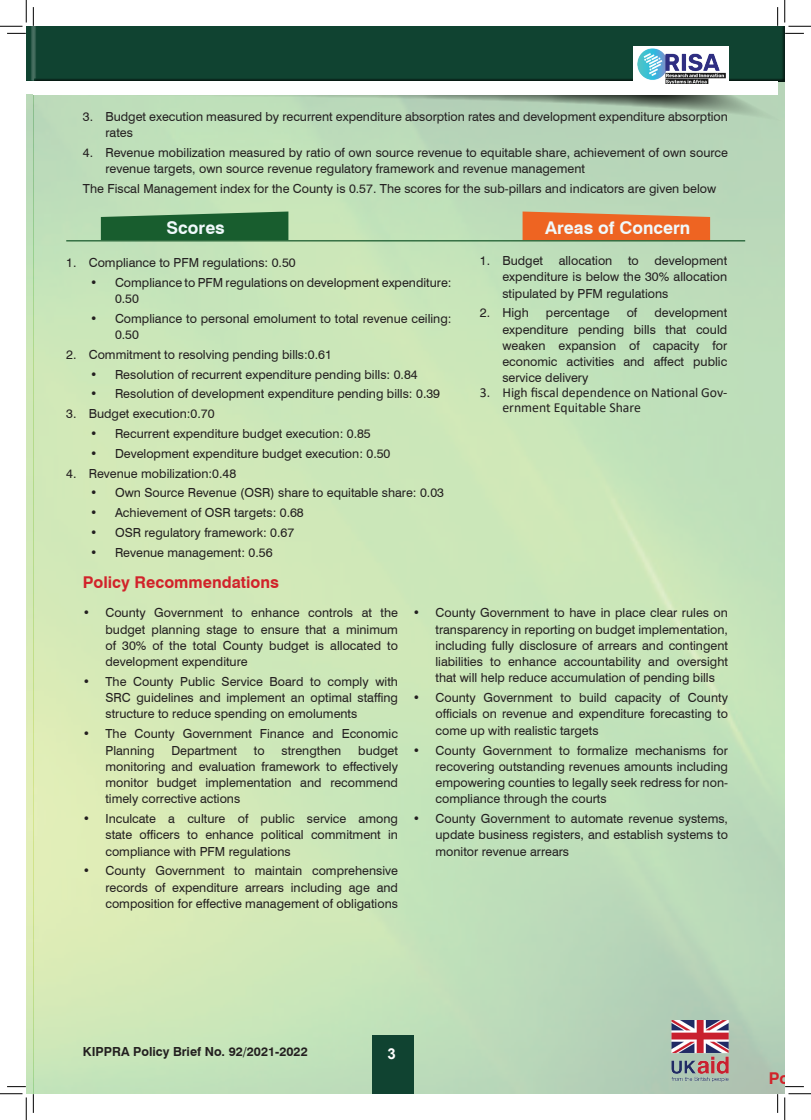
<style>
.page{position:relative;width:811px;height:1120px;background:#fff}
.page>*{position:absolute;margin:0;border:0;box-sizing:border-box;transform-origin:0 0}
.t1{font:700 17.5px "Swiss 721 BT";color:#f0f9fb}
.t2{font:700 16.25px "Swiss 721 BT";color:#d1232a}
.t3{font:700 15px "Arial";color:#fff}
.t4{font:13.75px/14.9px "Calibri";color:#231f20}
.t5{font:12.5px/16.2px "Swiss 721 BT";color:#231f20;text-align:justify}
.t6{font:700 12.5px "Swiss 721 BT";color:#231f20}
</style>
<div class="page">
<svg style="left:33px;top:84px;width:752px;height:44px;background:#b0ceb0"></svg>
<div style="left:33px;top:26px;width:752px;height:58px;background:#104331"></div>
<div style="left:33px;top:82px;width:744px;height:10px;background:#fff"></div>
<svg style="left:26px;top:94px;width:7px;height:35px"></svg>
<div style="left:26px;top:26px;width:8px;height:59px;background:#231f20;opacity:.75"></div>
<div style="left:26px;top:82px;width:7px;height:10px;background:#fff"></div>
<div style="left:372px;top:1034px;width:42px;height:59px;background:#104331"></div>
<img style="left:670px;top:1019px;width:59px;height:66px">
<div style="left:633px;top:46px;width:95px;height:41px;background:#fff"></div>
<img style="left:637px;top:48px;width:89px;height:36px">
<svg style="left:101px;top:211px;width:187px;height:29px;background:#2b6b3d"></svg>
<svg style="left:522px;top:211px;width:188px;height:29px;background:#e87133"></svg>
<hr style="left:66px;top:240px;width:679px;height:1px;background:#195a2d">
<div style="left:33px;top:84px;width:744px;height:11px;background:#fff"></div>
<svg style="left:7px;top:33px;width:19px;height:1px"></svg>
<svg style="left:785px;top:33px;width:19px;height:1px"></svg>
<svg style="left:33px;top:7px;width:1px;height:19px"></svg>
<svg style="left:33px;top:1093px;width:1px;height:19px"></svg>
<svg style="left:777px;top:7px;width:1px;height:19px"></svg>
<svg style="left:777px;top:1093px;width:1px;height:19px"></svg>
<svg style="left:0;top:0;width:27px;height:27px"></svg>
<svg style="left:0;top:1093px;width:27px;height:26px"></svg>
<svg style="left:784px;top:0;width:27px;height:27px"></svg>
<svg style="left:784px;top:1093px;width:27px;height:26px"></svg>
<p class="t5" style="left:105px;top:108px;width:624px;text-indent:-22px">3. Budget execution measured by recurrent expenditure absorption rates and development expenditure absorption rates</p>
<p class="t5" style="left:105px;top:144px;width:624px;text-indent:-22px">4. Revenue mobilization measured by ratio of own source revenue to equitable share, achievement of own source revenue targets, own source revenue regulatory framework and revenue management</p>
<p class="t5" style="left:83px;top:180px;width:635px">The Fiscal Management index for the County is 0.57. The scores for the sub-pillars and indicators are given below</p>
<h1 class="t1" style="left:167px;top:217px;width:60px">Scores</h1>
<h1 class="t1" style="left:545px;top:217px;width:147px">Areas of Concern</h1>
<p class="t5" style="left:480px;top:252px;width:134px">1. Budget allocation</p>
<p class="t5" style="left:502px;top:252px;width:226px;text-indent:126px">to development expenditure is below the 30% allocation stipulated by PFM regulations</p>
<p class="t5" style="left:480px;top:304px;width:50px">2. High</p>
<p class="t5" style="left:546px;top:304px;width:65px">percentage</p>
<p class="t5" style="left:627px;top:304px;width:12px">of</p>
<p class="t5" style="left:66px;top:254px;width:231px">1. Compliance to PFM regulations: 0.50</p>
<p class="t5" style="left:115px;top:273px;width:338px;text-indent:-25px">• Compliance to PFM regulations on development expenditure:<br>0.50</p>
<p class="t5" style="left:115px;top:309px;width:338px;text-indent:-25px">• Compliance to personal emolument to total revenue ceiling:<br>0.50</p>
<p class="t5" style="left:66px;top:345px;width:267px">2. Commitment to resolving pending bills:0.61</p>
<p class="t5" style="left:90px;top:365px;width:329px">• Resolution of recurrent expenditure pending bills: 0.84</p>
<p class="t5" style="left:90px;top:385px;width:352px">• Resolution of development expenditure pending bills: 0.39</p>
<p class="t5" style="left:66px;top:405px;width:150px">3. Budget execution:0.70</p>
<p class="t5" style="left:90px;top:425px;width:282px">• Recurrent expenditure budget execution: 0.85</p>
<p class="t5" style="left:90px;top:444px;width:302px">• Development expenditure budget execution: 0.50</p>
<p class="t5" style="left:66px;top:464px;width:171px">4. Revenue mobilization:0.48</p>
<p class="t5" style="left:90px;top:484px;width:355px">• Own Source Revenue (OSR) share to equitable share: 0.03</p>
<p class="t5" style="left:90px;top:504px;width:215px">• Achievement of OSR targets: 0.68</p>
<p class="t5" style="left:90px;top:523px;width:206px">• OSR regulatory framework: 0.67</p>
<p class="t5" style="left:90px;top:543px;width:184px">• Revenue management: 0.56</p>
<p class="t5" style="left:502px;top:304px;width:226px;text-indent:152px">development expenditure pending bills that could weaken expansion of capacity for economic activities and affect public service delivery</p>
<p class="t4" style="left:502px;top:385px;width:226px;text-indent:-22px">3. High fiscal dependence on National Gov&shy;ernment Equitable Share</p>
<h2 class="t2" style="left:83px;top:572px;width:197px">Policy Recommendations</h2>
<p class="t5" style="left:105px;top:604px;width:294px;text-indent:-22px">• County Government to enhance controls at the budget planning stage to ensure that a minimum of 30% of the total County budget is allocated to development expenditure</p>
<p class="t5" style="left:105px;top:672px;width:294px;text-indent:-22px">• The County Public Service Board to comply with SRC guidelines and implement an optimal staffing structure to reduce spending on emoluments</p>
<p class="t5" style="left:105px;top:725px;width:294px;text-indent:-22px">• The County Government Finance and Economic<br>Planning</p>
<p class="t5" style="left:105px;top:741px;width:294px;text-indent:253px">budget monitoring and evaluation framework to effectively monitor budget implementation and recommend timely corrective actions</p>
<p class="t5" style="left:105px;top:809px;width:294px;text-indent:-22px">• Inculcate a culture of public service among state officers to enhance political commitment in compliance with PFM regulations</p>
<p class="t5" style="left:105px;top:862px;width:294px;text-indent:-22px">• County Government to maintain comprehensive records of expenditure arrears including age and composition for effective management of obligations</p>
<p class="t5" style="left:171px;top:741px;width:67px">Department</p>
<p class="t5" style="left:254px;top:741px;width:12px">to</p>
<p class="t5" style="left:281px;top:741px;width:61px">strengthen</p>
<p class="t5" style="left:435px;top:604px;width:294px;text-indent:-22px">• County Government to have in place clear rules on transparency in reporting on budget implementation, including fully disclosure of arrears and contingent liabilities to enhance accountability and oversight that will help reduce accumulation of pending bills</p>
<p class="t5" style="left:435px;top:689px;width:294px;text-indent:-22px">• County Government to build capacity of County officials on revenue and expenditure forecasting to come up with realistic targets</p>
<p class="t5" style="left:435px;top:741px;width:294px;text-indent:-22px">• County Government to formalize mechanisms for recovering outstanding revenues amounts including empowering counties to legally seek redress for non&shy;compliance through the courts</p>
<p class="t5" style="left:435px;top:809px;width:294px;text-indent:-22px">• County Government to automate revenue systems, update business registers, and establish systems to monitor revenue arrears</p>
<p class="t6" style="left:83px;top:1043px;width:226px">KIPPRA Policy Brief No. 92/2021-2022</p>
<p class="t3" style="left:387px;top:1043px;width:10px">3</p>
</div>
